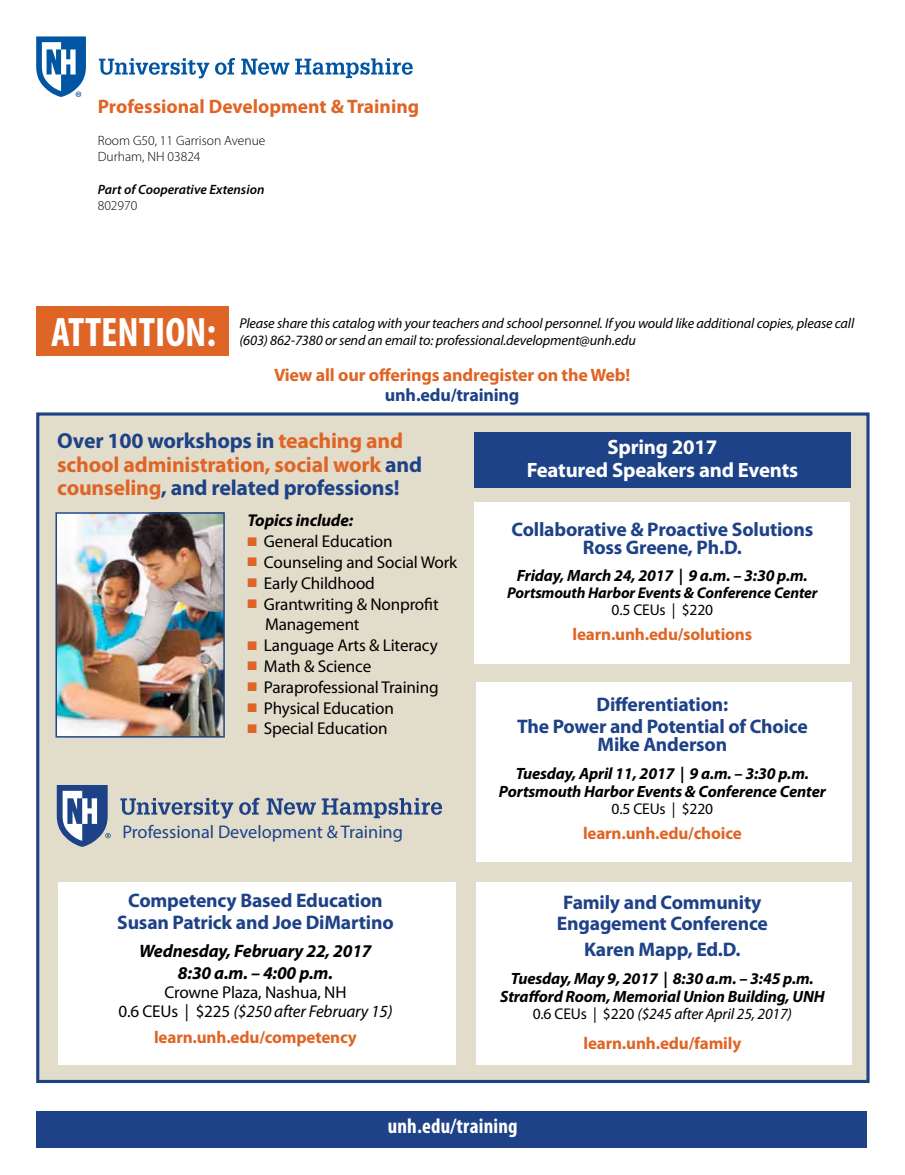
<style>
.page{position:relative;width:905px;height:1175px;background:#fff}
.page>*{position:absolute;margin:0;border:0;box-sizing:border-box;transform-origin:0 0}
.t1{font:700 condensed 41.25px "Myriad Pro";color:#fff}
.t2{font:700 21.9px/23.4px "Myriad Pro";letter-spacing:-.01em;color:#df6526}
.t3{font:700 condensed 21px "Myriad Pro";letter-spacing:.01em;color:#fff}
.t4{font:700 20.85px/22.2px "Myriad Pro";letter-spacing:-.01em;color:#fff;text-align:center}
.t5{font:700 19.65px/21.9px "Myriad Pro";letter-spacing:-.01em;color:#1e4287;text-align:center}
.t6{font:700 19.5px "Myriad Pro";color:#df6526}
.t7{font:18.3px "Myriad Pro";color:#1e4287}
.t8{font:italic 700 18px/21.6px "Myriad Pro";letter-spacing:-.01em;color:#000;text-align:center}
.t9{font:700 18px "Myriad Pro";letter-spacing:-.01em;color:#df6526}
.t10{font:700 18px "Myriad Pro";letter-spacing:-.01em;color:#1e4287}
.t11{font:17.1px/20.9px "Myriad Pro";letter-spacing:-.01em;color:#000}
.t12{font:700 17.1px "Myriad Pro";letter-spacing:-.01em;color:#df6526}
.t13{font:italic 700 17.1px "Myriad Pro";letter-spacing:-.01em;color:#000}
.t14{font:italic 700 16.35px/18px "Myriad Pro";letter-spacing:-.01em;color:#000;text-align:center}
.t15{font:italic 700 15.6px "Myriad Pro";letter-spacing:-.01em;color:#000}
.t16{font:italic 15.6px "Myriad Pro";letter-spacing:-.01em;color:#000}
.t17{font:15.6px "Myriad Pro";letter-spacing:-.01em;color:#000}
.t18{font:italic 14.25px "Myriad Pro";letter-spacing:-.01em;color:#000}
.t19{font:300 13.5px/16.2px "Myriad Pro";color:#000}
.t20{font:italic 600 13.5px "Myriad Pro";color:#000}
.s1{color:#1e4287}
.s2{color:#df6526}
.s3{font-style:italic}
.s4{font-style:normal}
</style>
<div class="page">
<div style="left:36px;top:1111px;width:830px;height:37px;background:#1e4287"></div>
<svg style="left:99px;top:58px;width:110px;height:20px"></svg>
<svg style="left:215px;top:58px;width:20px;height:17px"></svg>
<svg style="left:241px;top:59px;width:48px;height:16px"></svg>
<svg style="left:295px;top:58px;width:118px;height:20px"></svg>
<svg style="left:36px;top:36px;width:50px;height:61px"></svg>
<div style="left:36px;top:306px;width:192px;height:49px;background:#df6526"></div>
<div style="left:36px;top:412px;width:833px;height:671px;background:#e2ddcb;border:3px solid #1e4287"></div>
<div style="left:475px;top:882px;width:376px;height:183px;background:#fff"></div>
<div style="left:475px;top:682px;width:376px;height:179px;background:#fff"></div>
<div style="left:473px;top:502px;width:376px;height:162px;background:#fff"></div>
<div style="left:473px;top:432px;width:377px;height:55px;background:#1e4287"></div>
<svg style="left:120px;top:798px;width:113px;height:20px"></svg>
<svg style="left:239px;top:797px;width:20px;height:18px"></svg>
<svg style="left:266px;top:798px;width:50px;height:17px"></svg>
<svg style="left:322px;top:798px;width:120px;height:20px"></svg>
<svg style="left:57px;top:785px;width:54px;height:62px"></svg>
<img style="left:57px;top:514px;width:166px;height:221px">
<div style="left:55px;top:512px;width:170px;height:225px;border:1px solid #1e4287"></div>
<div style="left:58px;top:882px;width:397px;height:182px;background:#fff"></div>
<p class="t6" style="left:98px;top:93px;width:323px">Professional Development &amp; Training</p>
<p class="t19" style="left:98px;top:133px;width:169px">Room G50, 11 Garrison Avenue<br>Durham, NH 03824</p>
<p class="t20" style="left:98px;top:181px;width:168px">Part of Cooperative Extension</p>
<p class="t19" style="left:98px;top:197px;width:41px">802970</p>
<p class="t18" style="left:239px;top:314px;width:616px">Please share this catalog with your teachers and school personnel. If you would like additional copies, please call</p>
<h1 class="t1" style="left:51px;top:306px;width:166px">ATTENTION:</h1>
<p class="t18" style="left:239px;top:331px;width:398px">(603) 862-7380 or send an email to: professional.development@unh.edu</p>
<p class="t9" style="left:274px;top:363px;width:358px">View all our offerings andregister on the Web!</p>
<p class="t10" style="left:385px;top:383px;width:136px">unh.edu/training</p>
<p class="t2" style="left:57px;top:428px;width:366px"><span class="s1">Over 100 workshops in</span> teaching and school administration, social work <span class="s1">and </span>counseling<span class="s1">, and related professions!</span></p>
<p class="t13" style="left:248px;top:509px;width:107px">Topics include:</p>
<p class="t11" style="left:248px;top:531px;width:146px"><span class="s2">■</span> General Education</p>
<p class="t11" style="left:248px;top:551px;width:211px"><span class="s2">■</span> Counseling and Social Work</p>
<p class="t11" style="left:248px;top:572px;width:129px"><span class="s2">■</span> Early Childhood</p>
<p class="t11" style="left:265px;top:593px;width:175px;text-indent:-17px"><span class="s2">■</span> Grantwriting &amp; Nonprofit<br>Management</p>
<p class="t11" style="left:248px;top:634px;width:192px"><span class="s2">■</span> Language Arts &amp; Literacy</p>
<p class="t11" style="left:248px;top:655px;width:125px"><span class="s2">■</span> Math &amp; Science</p>
<p class="t11" style="left:248px;top:676px;width:192px"><span class="s2">■</span> Paraprofessional Training</p>
<p class="t11" style="left:248px;top:697px;width:148px"><span class="s2">■</span> Physical Education</p>
<p class="t11" style="left:248px;top:718px;width:142px"><span class="s2">■</span> Special Education</p>
<p class="t4" style="left:526px;top:435px;width:273px">Spring 2017<br>Featured Speakers and Events</p>
<p class="t5" style="left:511px;top:520px;width:303px;line-height:18px">Collaborative &amp; Proactive Solutions<br>Ross Greene, Ph.D.</p>
<p class="t14" style="left:517px;top:566px;width:292px">Friday, March 24, 2017 | 9 a.m. – 3:30 p.m.</p>
<p class="t15" style="left:507px;top:582px;width:312px">Portsmouth Harbor Events &amp; Conference Center</p>
<p class="t17" style="left:611px;top:600px;width:103px">0.5 CEUs | $220</p>
<p class="t12" style="left:572px;top:623px;width:181px">learn.unh.edu/solutions</p>
<p class="t5" style="left:517px;top:692px;width:292px">Differentiation:<br>The Power and Potential of Choice</p>
<p class="t5" style="left:597px;top:732px;width:131px">Mike Anderson</p>
<p class="t14" style="left:499px;top:763px;width:328px">Tuesday, April 11, 2017 | 9 a.m. – 3:30 p.m.<br>Portsmouth Harbor Events &amp; Conference Center</p>
<p class="t17" style="left:611px;top:799px;width:103px">0.5 CEUs | $220</p>
<p class="t12" style="left:583px;top:822px;width:160px">learn.unh.edu/choice</p>
<p class="t7" style="left:122px;top:820px;width:282px">Professional Development &amp; Training</p>
<p class="t5" style="left:117px;top:889px;width:278px">Competency Based Education<br>Susan Patrick and Joe DiMartino</p>
<p class="t8" style="left:139px;top:940px;width:234px">Wednesday, February 22, 2017<br>8:30 a.m. – 4:00 p.m.</p>
<p class="t11" style="left:118px;top:982px;width:275px;line-height:18.9px;text-align:center">Crowne Plaza, Nashua, NH<br>0.6 CEUs | $225 <span class="s3">($250 after February 15)</span></p>
<p class="t12" style="left:154px;top:1026px;width:204px">learn.unh.edu/competency</p>
<p class="t5" style="left:557px;top:891px;width:212px;line-height:20.9px">Family and Community<br>Engagement Conference</p>
<p class="t5" style="left:584px;top:937px;width:158px">Karen Mapp, Ed.D.</p>
<p class="t14" style="left:500px;top:968px;width:326px">Tuesday, May 9, 2017 | 8:30 a.m. – 3:45 p.m.<br>Strafford Room, Memorial Union Building, UNH</p>
<p class="t16" style="left:532px;top:1004px;width:261px"><span class="s4">0.6 CEUs | $220</span> ($245 after April 25, 2017)</p>
<p class="t12" style="left:583px;top:1031px;width:159px">learn.unh.edu/family</p>
<p class="t3" style="left:387px;top:1113px;width:131px">unh.edu/training</p>
</div>
